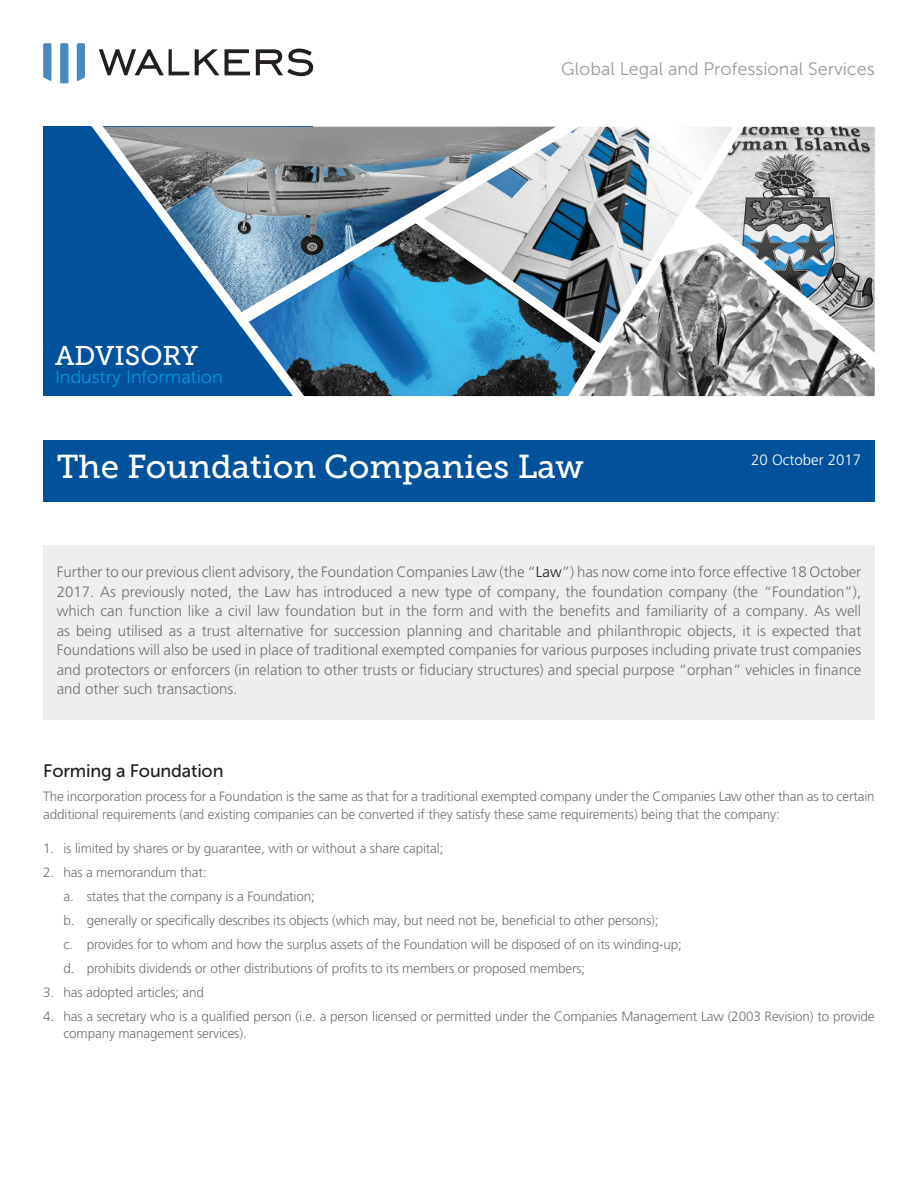
<style>
.page{position:relative;width:918px;height:1188px;background:#fff}
.page>*{position:absolute;margin:0;border:0;box-sizing:border-box;transform-origin:0 0}
.t1{font:33px "Museo Slab 500";color:#fff}
.t2{font:27px "Museo Slab 500";color:#fff}
.t3{font:18px "Museo Sans 300";color:#959ca1}
.t4{font:18px "Museo Sans 300";color:#0696d7}
.t5{font:18px "Museo Sans 500";letter-spacing:-.01em;color:#231f20}
.t6{font:300 15px/19.5px "Frutiger LT Pro";color:#717074;text-align:justify}
.t7{font:300 15px "Frutiger LT Pro";color:#fff}
.t8{font:300 13.5px/17.2px "Frutiger LT Pro";letter-spacing:-.01em;color:#717074}
.s1{color:#231f20}
</style>
<div class="page">
<svg style="left:99px;top:49px;width:90px;height:26px"></svg>
<svg style="left:195px;top:49px;width:55px;height:26px"></svg>
<svg style="left:256px;top:49px;width:57px;height:27px"></svg>
<svg style="left:43px;top:43px;width:8px;height:38px"></svg>
<svg style="left:60px;top:43px;width:8px;height:40px"></svg>
<svg style="left:77px;top:43px;width:8px;height:38px"></svg>
<div style="left:43px;top:127px;width:270px;height:269px;background:#01529a"></div>
<img style="left:313px;top:338px;width:245px;height:58px">
<img style="left:753px;top:127px;width:122px;height:66px">
<svg style="left:76px;top:126px;width:237px;height:271px"></svg>
<svg style="left:221px;top:126px;width:337px;height:212px;background:#7e9baf"></svg>
<svg style="left:402px;top:205px;width:156px;height:157px;background:#6aa2bb"></svg>
<svg style="left:558px;top:126px;width:195px;height:271px"></svg>
<svg style="left:672px;top:193px;width:203px;height:199px;background:#9da1a2"></svg>
<svg style="left:659px;top:208px;width:69px;height:49px"></svg>
<div style="left:43px;top:440px;width:832px;height:62px;background:#01529a"></div>
<div style="left:43px;top:546px;width:832px;height:174px;background:#edeef0"></div>
<h2 class="t2" style="left:55px;top:340px;width:145px">ADVISORY</h2>
<h3 class="t4" style="left:55px;top:367px;width:169px">Industry Information</h3>
<h3 class="t3" style="left:561px;top:59px;width:315px">Global Legal and Professional Services</h3>
<p class="t1" style="left:57px;top:448px;width:529px">The Foundation Companies Law</p>
<p class="t7" style="left:751px;top:451px;width:112px">20 October 2017</p>
<p class="t6" style="left:57px;top:562px;width:806px">Further to our previous client advisory, the Foundation Companies Law (the “<span class="s1">Law</span>”) has now come into force effective 18 October 2017. As previously noted, the Law has introduced a new type of company, the foundation company (the “Foundation”), which can function like a civil law foundation but in the form and with the benefits and familiarity of a company. As well as being utilised as a trust alternative for succession planning and charitable and philanthropic objects, it is expected that Foundations will also be used in place of traditional exempted companies for various purposes including private trust companies and protectors or enforcers (in relation to other trusts or fiduciary structures) and special purpose “orphan” vehicles in finance and other such transactions.</p>
<p class="t5" style="left:43px;top:761px;width:182px">Forming a Foundation</p>
<p class="t8" style="left:43px;top:788px;width:833px">The incorporation process for a Foundation is the same as that for a traditional exempted company under the Companies Law other than as to certain additional requirements (and existing companies can be converted if they satisfy these same requirements) being that the company:</p>
<p class="t8" style="left:43px;top:840px;width:402px">1. is limited by shares or by guarantee, with or without a share capital;</p>
<p class="t8" style="left:43px;top:864px;width:165px">2. has a memorandum that:</p>
<p class="t8" style="left:63px;top:888px;width:253px">a. states that the company is a Foundation;</p>
<p class="t8" style="left:63px;top:912px;width:597px">b. generally or specifically describes its objects (which may, but need not be, beneficial to other persons);</p>
<p class="t8" style="left:63px;top:936px;width:620px">c. provides for to whom and how the surplus assets of the Foundation will be disposed of on its winding-up;</p>
<p class="t8" style="left:63px;top:960px;width:523px">d. prohibits dividends or other distributions of profits to its members or proposed members;</p>
<p class="t8" style="left:43px;top:984px;width:162px">3. has adopted articles; and</p>
<p class="t8" style="left:63px;top:1008px;width:813px;text-indent:-20px">4. has a secretary who is a qualified person (i.e. a person licensed or permitted under the Companies Management Law (2003 Revision) to provide company management services).</p>
</div>
